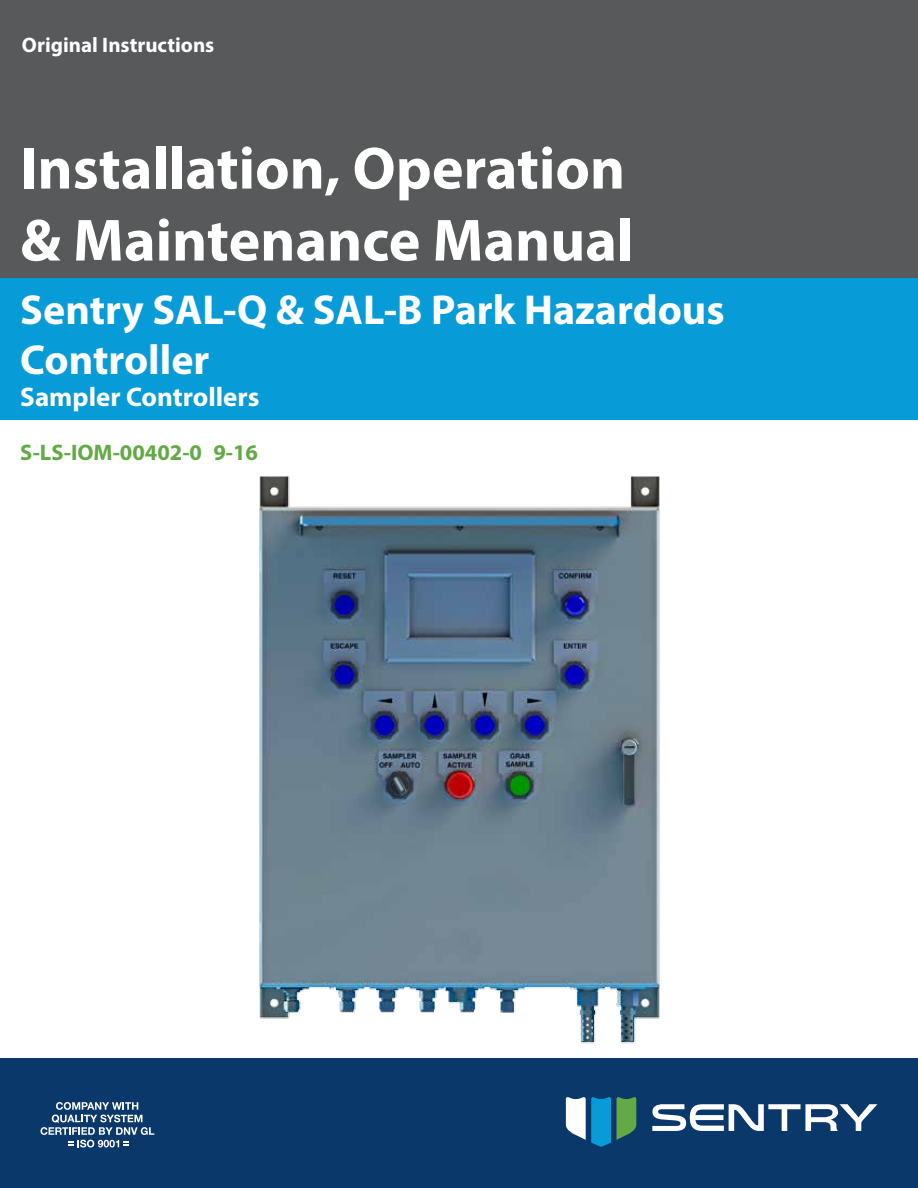
<style>
.page{position:relative;width:918px;height:1188px;background:#fff}
.page>*{position:absolute;margin:0;border:0;box-sizing:border-box;transform-origin:0 0}
.t1{font:700 60px/72px "Myriad Pro";color:#fff}
.t2{font:700 42px/50.4px "Myriad Pro";color:#fff}
.t3{font:700 27px "Myriad Pro";color:#fff}
.t4{font:700 22.5px "Myriad Pro";color:#63a945}
.t5{font:700 21px "Myriad Pro";color:#fff}
</style>
<div class="page">
<div style="left:0;top:1058px;width:918px;height:130px;background:#0b386a"></div>
<div style="left:0;top:0;width:918px;height:281px;background:#58595b"></div>
<svg style="left:617px;top:1097px;width:19px;height:43px"></svg>
<svg style="left:566px;top:1097px;width:45px;height:50px"></svg>
<svg style="left:652px;top:1104px;width:225px;height:27px"></svg>
<svg style="left:41px;top:1102px;width:113px;height:46px"></svg>
<div style="left:0;top:278px;width:918px;height:117px;background:#079bd7"></div>
<div style="left:0;top:372px;width:918px;height:48px;background:#079bd7"></div>
<img style="left:259px;top:476px;width:401px;height:568px">
<p class="t5" style="left:22px;top:31px;width:194px">Original Instructions</p>
<p class="t1" style="left:20px;top:130px;width:615px">Installation, Operation &amp; Maintenance Manual</p>
<p class="t2" style="left:20px;top:283px;width:706px">Sentry SAL-Q &amp; SAL-B Park Hazardous<br>Controller</p>
<p class="t3" style="left:20px;top:380px;width:241px">Sampler Controllers</p>
<p class="t4" style="left:20px;top:438px;width:239px">S-LS-IOM-00402-0 9-16</p>
</div>
